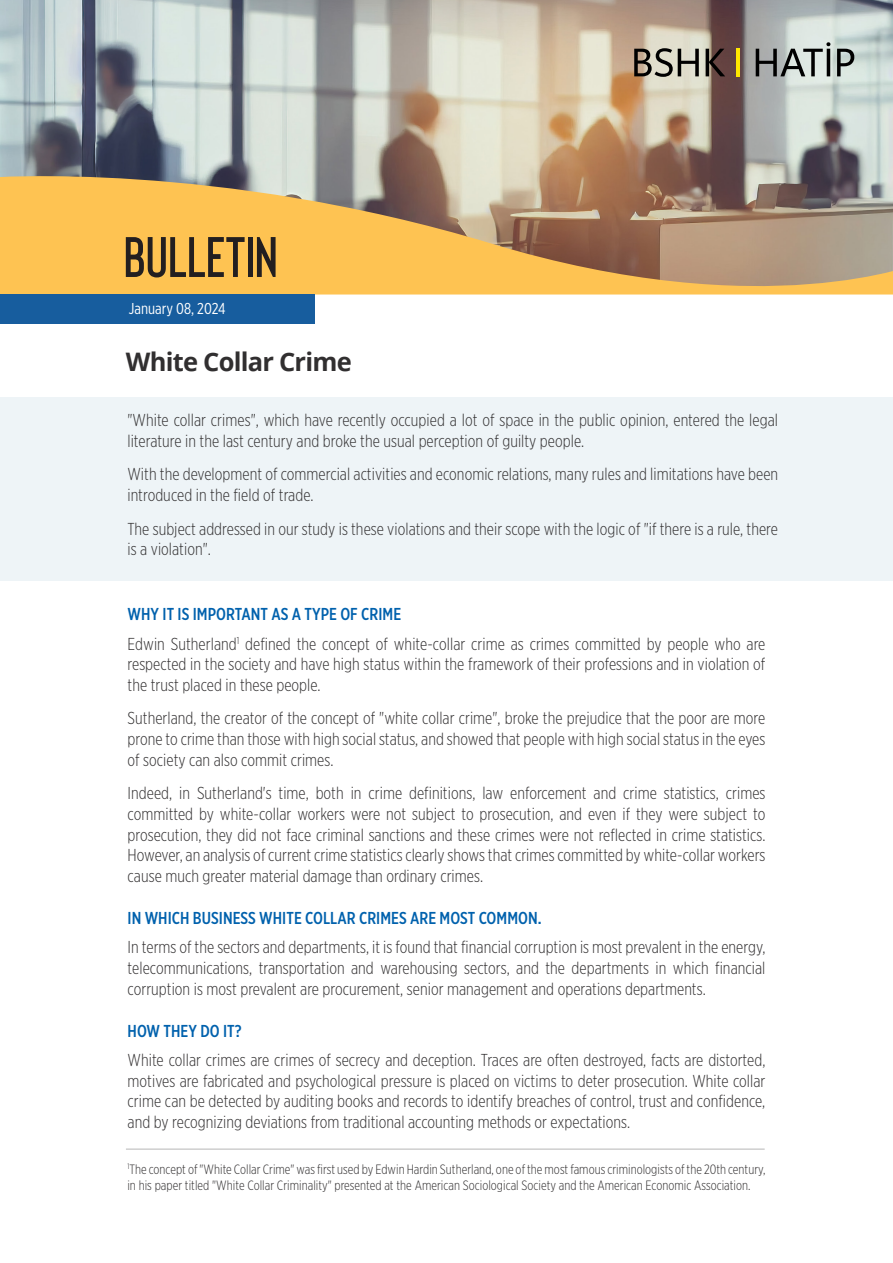
<style>
.page{position:relative;width:893px;height:1263px;background:#fff}
.page>*{position:absolute;margin:0;border:0;box-sizing:border-box;transform-origin:0 0}
.ana_metin{font:600 57px "Bison";color:#231f20}
.ana_metin-2{font:700 25.5px "Open Sans";letter-spacing:-.03em;color:#312f30}
.ana_metin-3{font:300 17.25px/20.7px "Gotham X Narrow";letter-spacing:.005em;color:#312f30;text-align:justify}
.ana_metin-4{font:500 17.25px "Gotham X Narrow";letter-spacing:.005em;color:#0061ad}
.ana_metin-5{font:15.75px "Gotham X Narrow";color:#fff}
.ana_metin-6{font:300 13.5px/16.2px "Gotham X Narrow";letter-spacing:.005em;color:#312f30}
</style>
<div class="page">
<div style="left:0;top:397px;width:893px;height:183px;background:#eef4f7"></div>
<img style="left:0;top:0;width:893px;height:175px">
<svg style="left:634px;top:36px;width:109px;height:41px;background:#8f847a"></svg>
<svg style="left:756px;top:33px;width:74px;height:43px;background:#9da2a0"></svg>
<svg style="left:837px;top:49px;width:17px;height:27px"></svg>
<hr style="left:736px;top:48px;width:4px;height:29px;background:#ffe800">
<svg style="left:0;top:175px;width:893px;height:120px;background:#d1a663"></svg>
<div style="left:0;top:294px;width:315px;height:30px;background:#175d9e"></div>
<hr style="left:126px;top:1149px;width:639px;height:1px;background:#312f30">
<p class="ana_metin" style="left:124px;top:228px;width:156px">BULLETIN</p>
<p class="ana_metin-5" style="left:129px;top:299px;width:98px">January 08, 2024</p>
<p class="ana_metin-2" style="left:126px;top:343px;width:227px">White Collar Crime</p>
<p class="ana_metin-3" style="left:127px;top:409px;width:652px">"White collar crimes", which have recently occupied a lot of space in the public opinion, entered the legal literature in the last century and broke the usual perception of guilty people.</p>
<p class="ana_metin-3" style="left:127px;top:464px;width:652px">With the development of commercial activities and economic relations, many rules and limitations have been introduced in the field of trade.</p>
<p class="ana_metin-3" style="left:127px;top:518px;width:652px">The subject addressed in our study is these violations and their scope with the logic of "if there is a rule, there is a violation".</p>
<p class="ana_metin-4" style="left:128px;top:604px;width:275px">WHY IT IS IMPORTANT AS A TYPE OF CRIME</p>
<p class="ana_metin-3" style="left:128px;top:633px;width:639px">Edwin Sutherland<sup>1</sup> defined the concept of white-collar crime as crimes committed by people who are respected in the society and have high status within the framework of their professions and in violation of the trust placed in these people.</p>
<p class="ana_metin-3" style="left:128px;top:708px;width:639px">Sutherland, the creator of the concept of "white collar crime", broke the prejudice that the poor are more prone to crime than those with high social status, and showed that people with high social status in the eyes of society can also commit crimes.</p>
<p class="ana_metin-3" style="left:128px;top:783px;width:639px">Indeed, in Sutherland's time, both in crime definitions, law enforcement and crime statistics, crimes committed by white-collar workers were not subject to prosecution, and even if they were subject to prosecution, they did not face criminal sanctions and these crimes were not reflected in crime statistics.<br>However, an analysis of current crime statistics clearly shows that crimes committed by white-collar workers cause much greater material damage than ordinary crimes.</p>
<p class="ana_metin-4" style="left:128px;top:907px;width:416px">IN WHICH BUSINESS WHITE COLLAR CRIMES ARE MOST COMMON.</p>
<p class="ana_metin-3" style="left:128px;top:936px;width:639px">In terms of the sectors and departments, it is found that financial corruption is most prevalent in the energy, telecommunications, transportation and warehousing sectors, and the departments in which financial corruption is most prevalent are procurement, senior management and operations departments.</p>
<p class="ana_metin-4" style="left:128px;top:1020px;width:116px">HOW THEY DO IT?</p>
<p class="ana_metin-3" style="left:128px;top:1049px;width:639px">White collar crimes are crimes of secrecy and deception. Traces are often destroyed, facts are distorted, motives are fabricated and psychological pressure is placed on victims to deter prosecution. White collar crime can be detected by auditing books and records to identify breaches of control, trust and confidence, and by recognizing deviations from traditional accounting methods or expectations.</p>
<p class="ana_metin-6" style="left:127px;top:1161px;width:640px"><sup>1</sup>The concept of "White Collar Crime" was first used by Edwin Hardin Sutherland, one of the most famous criminologists of the 20th century, in his paper titled "White Collar Criminality" presented at the American Sociological Society and the American Economic Association.</p>
</div>
